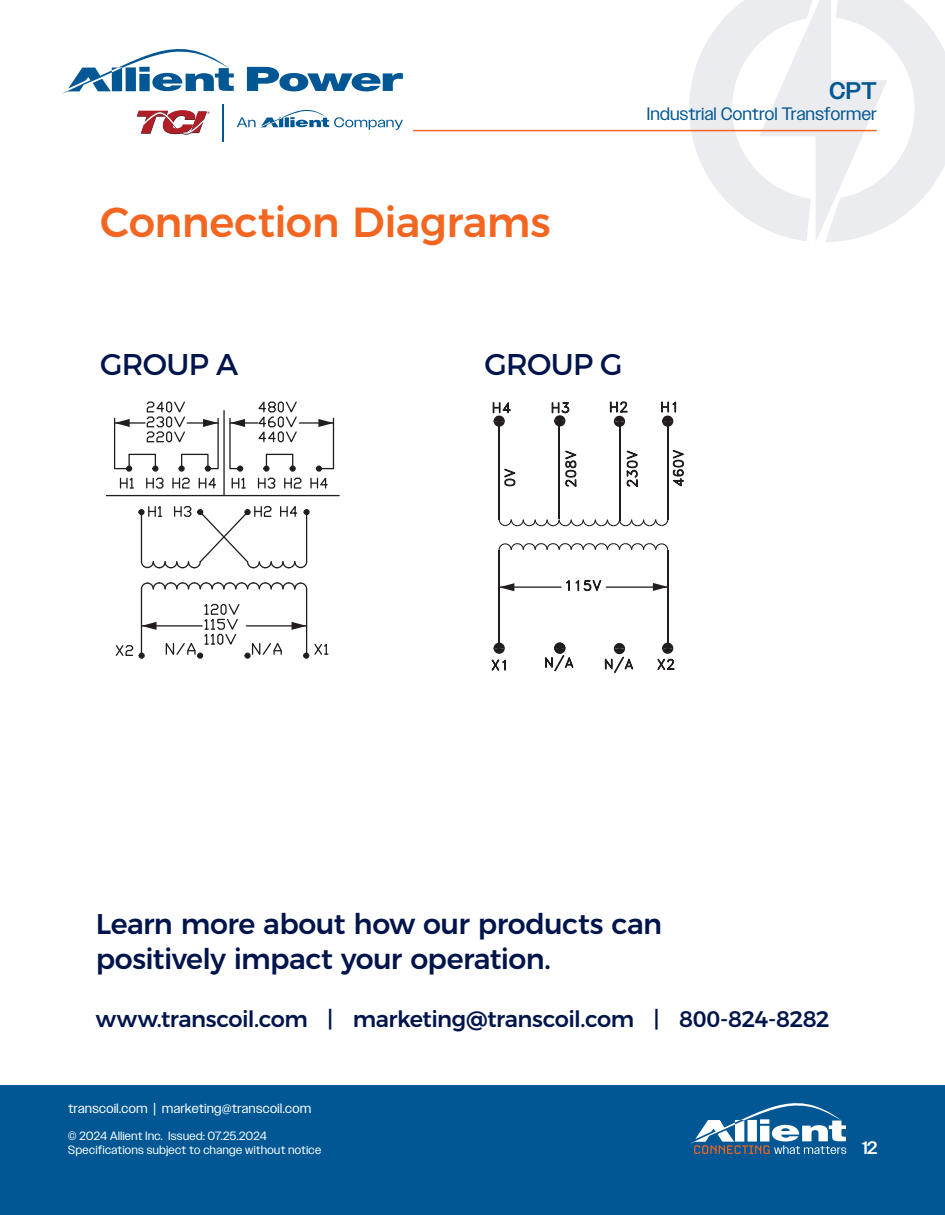
<style>
.page{position:relative;width:945px;height:1215px;background:#fff}
.page>*{position:absolute;margin:0;border:0;box-sizing:border-box;transform-origin:0 0}
.t1{font:500 42px "Montserrat";letter-spacing:-.015em;color:#f36621}
.t2{font:30px "Montserrat";letter-spacing:-.025em;color:#00144c}
.t3{font:500 28.5px/34.5px "Montserrat";letter-spacing:-.02em;color:#00144c}
.t4{font:500 24px "Owners";color:#005793}
.t5{font:500 22.5px "Montserrat";letter-spacing:-.02em;color:#00144c}
.t6{font:18px "Owners";letter-spacing:.03em;color:#005793}
.t7{font:500 18px "Owners";color:#fff}
.t8{font:13.5px "Owners";letter-spacing:.04em;color:#fff}
.t9{font:12px/14.4px "Owners";letter-spacing:.04em;color:#fff}
</style>
<div class="page">
<svg style="left:689px;top:0;width:256px;height:242px"></svg>
<hr style="left:413px;top:130px;width:464px;height:1px;background:#f36621">
<div style="left:0;top:1085px;width:945px;height:129px;background:#005793"></div>
<svg style="left:690px;top:1103px;width:156px;height:51px"></svg>
<svg style="left:137px;top:110px;width:73px;height:25px"></svg>
<svg style="left:237px;top:109px;width:166px;height:21px"></svg>
<hr style="left:222px;top:104px;width:2px;height:37px;background:#005793">
<svg style="left:247px;top:67px;width:156px;height:24px"></svg>
<svg style="left:62px;top:49px;width:172px;height:45px"></svg>
<hr style="left:141px;top:625px;width:61px;height:2px;background:#211d1e">
<hr style="left:333px;top:418px;width:1px;height:51px;background:#211d1e">
<hr style="left:299px;top:422px;width:34px;height:2px;background:#211d1e">
<svg style="left:258px;top:401px;width:39px;height:42px"></svg>
<hr style="left:230px;top:422px;width:28px;height:2px;background:#211d1e">
<hr style="left:246px;top:625px;width:61px;height:2px;background:#211d1e">
<svg style="left:318px;top:419px;width:15px;height:8px"></svg>
<hr style="left:141px;top:589px;width:1px;height:64px;background:#211d1e">
<hr style="left:306px;top:589px;width:1px;height:64px;background:#211d1e">
<hr style="left:223px;top:411px;width:2px;height:85px;background:#211d1e">
<hr style="left:106px;top:495px;width:233px;height:1px;background:#211d1e">
<svg style="left:142px;top:622px;width:15px;height:8px"></svg>
<svg style="left:292px;top:622px;width:14px;height:8px"></svg>
<svg style="left:140px;top:582px;width:168px;height:8px"></svg>
<svg style="left:114px;top:401px;width:105px;height:88px"></svg>
<svg style="left:229px;top:417px;width:16px;height:72px"></svg>
<svg style="left:258px;top:454px;width:44px;height:35px"></svg>
<svg style="left:310px;top:466px;width:23px;height:23px"></svg>
<svg style="left:139px;top:506px;width:171px;height:63px"></svg>
<div style="left:138px;top:509px;width:7px;height:6px;border:1px solid #211d1e;border-radius:50%"></div>
<svg style="left:303px;top:641px;width:25px;height:18px"></svg>
<svg style="left:115px;top:644px;width:30px;height:15px"></svg>
<svg style="left:165px;top:603px;width:117px;height:56px"></svg>
<svg style="left:653px;top:583px;width:11px;height:8px"></svg>
<svg style="left:502px;top:583px;width:12px;height:8px"></svg>
<svg style="left:498px;top:543px;width:171px;height:8px"></svg>
<svg style="left:491px;top:641px;width:15px;height:30px"></svg>
<svg style="left:657px;top:641px;width:18px;height:29px"></svg>
<svg style="left:566px;top:579px;width:36px;height:13px"></svg>
<hr style="left:499px;top:586px;width:62px;height:2px;background:#211d1e">
<hr style="left:667px;top:550px;width:1px;height:101px;background:#211d1e">
<hr style="left:499px;top:550px;width:1px;height:101px;background:#211d1e">
<hr style="left:606px;top:586px;width:62px;height:2px;background:#211d1e">
<hr style="left:499px;top:419px;width:1px;height:100px;background:#211d1e">
<hr style="left:667px;top:419px;width:1px;height:100px;background:#211d1e">
<svg style="left:498px;top:518px;width:171px;height:9px"></svg>
<svg style="left:661px;top:401px;width:16px;height:28px"></svg>
<hr style="left:559px;top:418px;width:1px;height:100px;background:#211d1e">
<svg style="left:552px;top:402px;width:18px;height:26px"></svg>
<svg style="left:504px;top:468px;width:12px;height:19px"></svg>
<svg style="left:626px;top:450px;width:12px;height:37px"></svg>
<svg style="left:672px;top:450px;width:12px;height:37px"></svg>
<svg style="left:610px;top:401px;width:18px;height:28px"></svg>
<hr style="left:619px;top:420px;width:1px;height:101px;background:#211d1e">
<svg style="left:492px;top:402px;width:19px;height:27px"></svg>
<svg style="left:565px;top:450px;width:12px;height:37px"></svg>
<svg style="left:545px;top:642px;width:29px;height:30px"></svg>
<svg style="left:604px;top:643px;width:30px;height:30px"></svg>
<p class="t1" style="left:100px;top:188px;width:452px">Connection Diagrams</p>
<h3 class="t4" style="left:830px;top:77px;width:49px">CPT</h3>
<h3 class="t6" style="left:647px;top:104px;width:231px">Industrial Control Transformer</h3>
<p class="t2" style="left:100px;top:346px;width:140px">GROUP A</p>
<p class="t2" style="left:485px;top:346px;width:140px">GROUP G</p>
<p class="t3" style="left:96px;top:905px;width:568px">Learn more about how our products can positively impact your operation.</p>
<p class="t5" style="left:96px;top:1001px;width:735px">www.transcoil.com | marketing@transcoil.com | 800-824-8282</p>
<p class="t8" style="left:68px;top:1100px;width:244px">transcoil.com | marketing@transcoil.com</p>
<p class="t9" style="left:68px;top:1128px;width:255px">© 2024 Allient Inc. Issued: 07.25.2024<br>Specifications subject to change without notice</p>
<h3 class="t7" style="left:862px;top:1137px;width:17px">12</h3>
</div>
